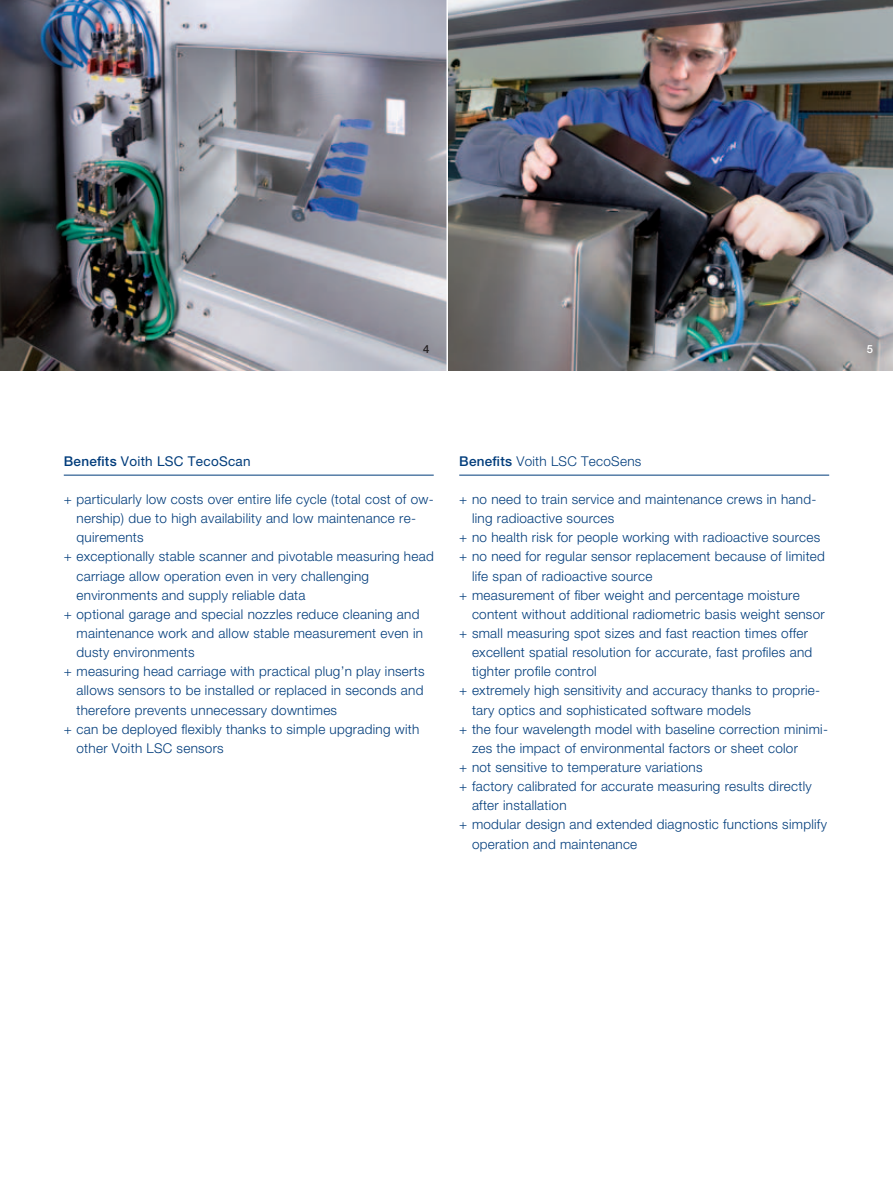
<style>
.page{position:relative;width:893px;height:1191px;background:#fff}
.page>*{position:absolute;margin:0;border:0;box-sizing:border-box;transform-origin:0 0}
.t1{font:300 13.5px "Helvetica Neue LT Pro";letter-spacing:.02em;color:#013c7b}
.t2{font:13.5px "Helvetica Neue LT Pro";letter-spacing:.02em;color:#013c7b}
.t3{font:500 11.25px "Helvetica Neue LT Pro";color:#231f20}
.t4{font:500 11.25px "Helvetica Neue LT Pro";color:#fff}
.s1{font-weight:500}
</style>
<div class="page">
<img style="left:0;top:0;width:446px;height:370px">
<img style="left:448px;top:0;width:445px;height:370px">
<hr style="left:64px;top:475px;width:370px;height:1px;background:#013c7b">
<hr style="left:459px;top:475px;width:370px;height:1px;background:#013c7b">
<p class="t3" style="left:423px;top:342px;width:8px">4</p>
<p class="t4" style="left:867px;top:342px;width:8px">5</p>
<p class="t2" style="left:64px;top:453px;width:188px"><span class="s1">Benefits</span> Voith LSC TecoScan</p>
<p class="t1" style="left:64px;top:491px;width:371px">+ particularly low costs over entire life cycle (total cost of ow-</p>
<p class="t1" style="left:77px;top:510px;width:341px">nership) due to high availability and low maintenance re-</p>
<p class="t1" style="left:77px;top:529px;width:69px">quirements</p>
<p class="t1" style="left:64px;top:548px;width:371px">+ exceptionally stable scanner and pivotable measuring head</p>
<p class="t1" style="left:77px;top:567px;width:294px">carriage allow operation even in very challenging</p>
<p class="t1" style="left:77px;top:586px;width:231px">environments and supply reliable data</p>
<p class="t1" style="left:64px;top:606px;width:357px">+ optional garage and special nozzles reduce cleaning and</p>
<p class="t1" style="left:77px;top:625px;width:348px">maintenance work and allow stable measurement even in</p>
<p class="t1" style="left:77px;top:644px;width:120px">dusty environments</p>
<p class="t1" style="left:64px;top:663px;width:362px">+ measuring head carriage with practical plug’n play inserts</p>
<p class="t1" style="left:77px;top:682px;width:348px">allows sensors to be installed or replaced in seconds and</p>
<p class="t1" style="left:77px;top:701px;width:262px">therefore prevents unnecessary downtimes</p>
<p class="t1" style="left:64px;top:720px;width:357px">+ can be deployed flexibly thanks to simple upgrading with</p>
<p class="t1" style="left:77px;top:740px;width:149px">other Voith LSC sensors</p>
<p class="t1" style="left:459px;top:453px;width:184px"><span class="s1">Benefits</span> Voith LSC TecoSens</p>
<p class="t1" style="left:459px;top:491px;width:359px">+ no need to train service and maintenance crews in hand-</p>
<p class="t1" style="left:472px;top:510px;width:144px">ling radioactive sources</p>
<p class="t1" style="left:459px;top:529px;width:362px">+ no health risk for people working with radioactive sources</p>
<p class="t1" style="left:459px;top:548px;width:367px">+ no need for regular sensor replacement because of limited</p>
<p class="t1" style="left:472px;top:567px;width:182px">life span of radioactive source</p>
<p class="t1" style="left:459px;top:586px;width:342px">+ measurement of fiber weight and percentage moisture</p>
<p class="t1" style="left:472px;top:606px;width:354px">content without additional radiometric basis weight sensor</p>
<p class="t1" style="left:459px;top:625px;width:350px">+ small measuring spot sizes and fast reaction times offer</p>
<p class="t1" style="left:472px;top:644px;width:342px">excellent spatial resolution for accurate, fast profiles and</p>
<p class="t1" style="left:472px;top:663px;width:126px">tighter profile control</p>
<p class="t1" style="left:459px;top:682px;width:362px">+ extremely high sensitivity and accuracy thanks to proprie-</p>
<p class="t1" style="left:472px;top:701px;width:280px">tary optics and sophisticated software models</p>
<p class="t1" style="left:459px;top:720px;width:370px">+ the four wavelength model with baseline correction minimi-</p>
<p class="t1" style="left:472px;top:740px;width:327px">zes the impact of environmental factors or sheet color</p>
<p class="t1" style="left:459px;top:759px;width:245px">+ not sensitive to temperature variations</p>
<p class="t1" style="left:459px;top:778px;width:354px">+ factory calibrated for accurate measuring results directly</p>
<p class="t1" style="left:472px;top:797px;width:96px">after installation</p>
<p class="t1" style="left:459px;top:816px;width:369px">+ modular design and extended diagnostic functions simplify</p>
<p class="t1" style="left:472px;top:835px;width:167px">operation and maintenance</p>
</div>
